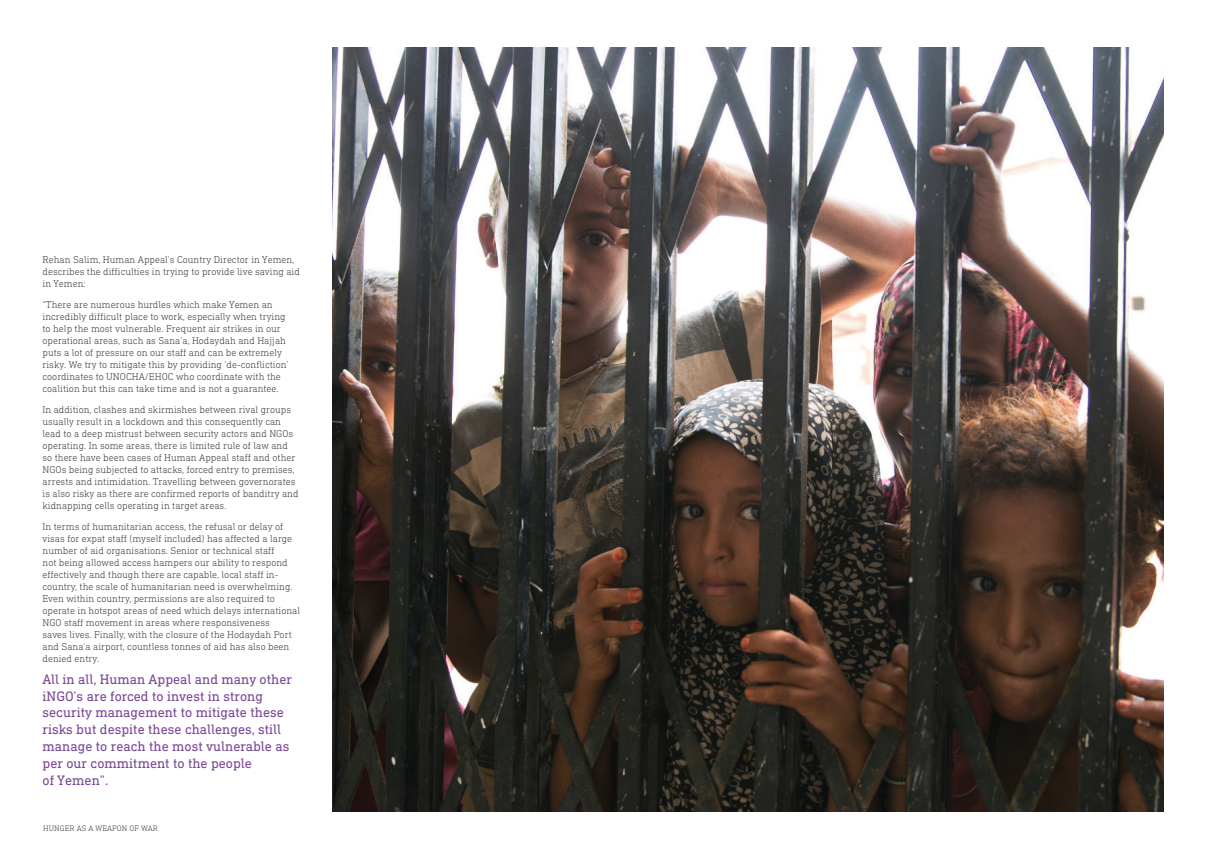
<style>
.page{position:relative;width:1208px;height:859px;background:#fff}
.page>*{position:absolute;margin:0;border:0;box-sizing:border-box;transform-origin:0 0}
.Large_Subtitle{font:14px/16.8px "DIN Next Slab Pro";color:#7b4796}
.BodyCopy{font:300 10px/12px "DIN Next Slab Pro";color:#3d3d3c}
.t1{font:300 8px "DIN Next Slab Pro";letter-spacing:.01em;color:#3d3d3c}
</style>
<div class="page">
<img style="left:333px;top:48px;width:830px;height:763px">
<p class="BodyCopy" style="left:43px;top:253px;width:259px">Rehan Salim, Human Appeal’s Country Director in Yemen, describes the difficulties in trying to provide live saving aid in Yemen:</p>
<p class="BodyCopy" style="left:43px;top:298px;width:248px">“There are numerous hurdles which make Yemen an incredibly difficult place to work, especially when trying to help the most vulnerable. Frequent air strikes in our operational areas, such as Sana’a, Hodaydah and Hajjah puts a lot of pressure on our staff and can be extremely risky. We try to mitigate this by providing ‘de-confliction’ coordinates to UNOCHA/EHOC who coordinate with the coalition but this can take time and is not a guarantee.</p>
<p class="BodyCopy" style="left:43px;top:403px;width:257px">In addition, clashes and skirmishes between rival groups usually result in a lockdown and this consequently can lead to a deep mistrust between security actors and NGOs operating. In some areas, there is limited rule of law and so there have been cases of Human Appeal staff and other NGOs being subjected to attacks, forced entry to premises, arrests and intimidation. Travelling between governorates is also risky as there are confirmed reports of banditry and kidnapping cells operating in target areas.</p>
<p class="BodyCopy" style="left:43px;top:521px;width:259px">In terms of humanitarian access, the refusal or delay of visas for expat staff (myself included) has affected a large number of aid organisations. Senior or technical staff<br>not being allowed access hampers our ability to respond effectively and though there are capable, local staff in&shy;country, the scale of humanitarian need is overwhelming.<br>Even within country, permissions are also required to operate in hotspot areas of need which delays international NGO staff movement in areas where responsiveness<br>saves lives. Finally, with the closure of the Hodaydah Port and Sana’a airport, countless tonnes of aid has also been denied entry.</p>
<p class="Large_Subtitle" style="left:43px;top:670px;width:251px">All in all, Human Appeal and many other iNGO’s are forced to invest in strong security management to mitigate these risks but despite these challenges, still manage to reach the most vulnerable as per our commitment to the people<br>of Yemen”.</p>
<p class="t1" style="left:43px;top:823px;width:116px">HUNGER AS A WEAPON OF WAR</p>
</div>
